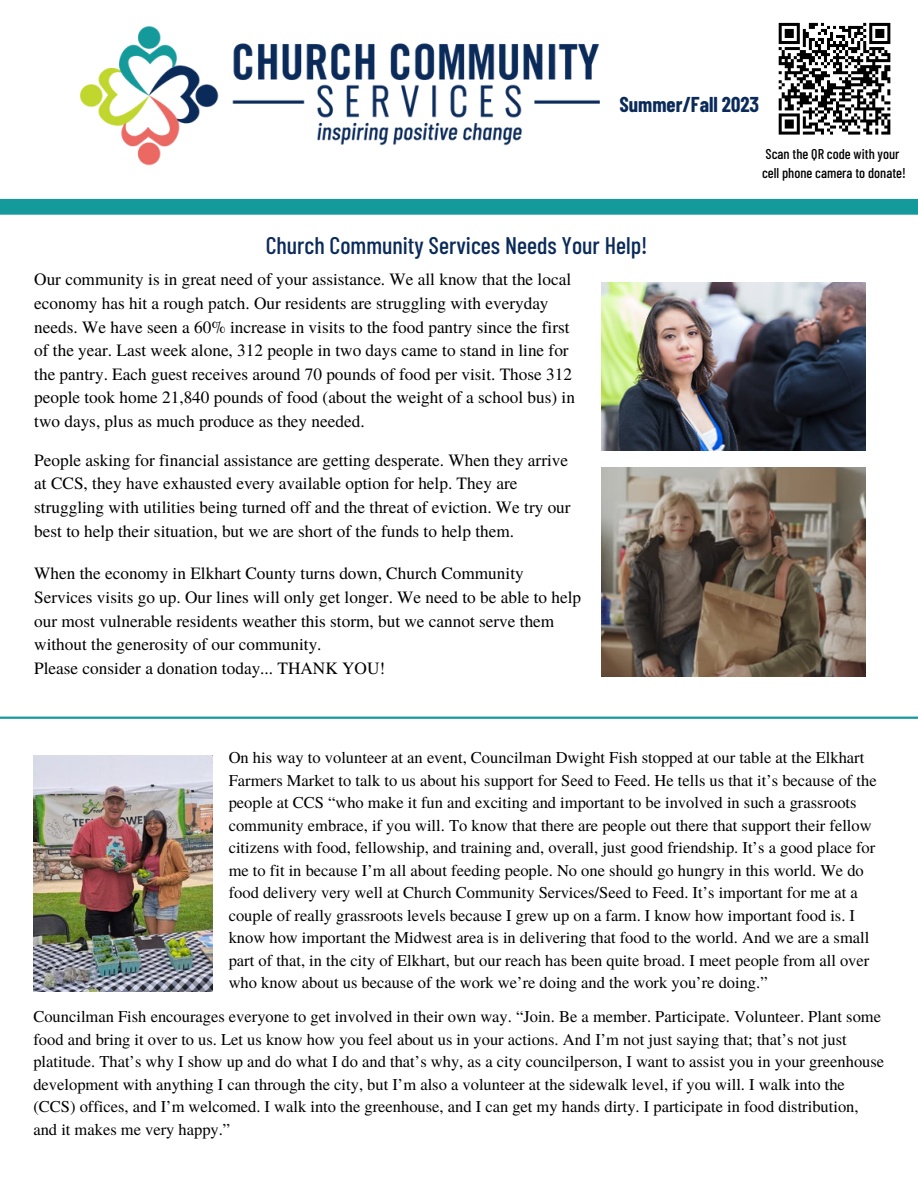
<style>
.page{position:relative;width:918px;height:1188px;background:#fff}
.page>*{position:absolute;margin:0;border:0;box-sizing:border-box;transform-origin:0 0}
.t1{font:500 24px "Barlow Condensed";color:#0a2a59}
.t2{font:700 21px "Barlow Condensed";color:#0a2a59}
.t3{font:17.25px/23.7px "Te X Gyre Termes";color:#000}
.t4{font:16.5px/22.5px "Te X Gyre Termes";color:#000}
.t5{font:500 14.1px "Barlow Condensed";color:#000}
</style>
<div class="page">
<img style="left:80px;top:26px;width:520px;height:140px">
<div style="left:0;top:199px;width:918px;height:16px;background:#149a9a"></div>
<svg style="left:778px;top:22px;width:113px;height:113px"></svg>
<img style="left:602px;top:468px;width:264px;height:209px">
<img style="left:602px;top:282px;width:264px;height:169px">
<img style="left:33px;top:755px;width:179px;height:236px">
<hr style="left:0;top:717px;width:918px;height:2px;background:#149a9a">
<p class="t2" style="left:619px;top:91px;width:141px">Summer/Fall 2023</p>
<p class="t1" style="left:266px;top:230px;width:383px">Church Community Services Needs Your Help!</p>
<p class="t3" style="left:34px;top:267px;width:542px">Our community is in great need of your assistance. We all know that the local economy has hit a rough patch. Our residents are struggling with everyday needs. We have seen a 60% increase in visits to the food pantry since the first of the year. Last week alone, 312 people in two days came to stand in line for the pantry. Each guest receives around 70 pounds of food per visit. Those 312 people took home 21,840 pounds of food (about the weight of a school bus) in two days, plus as much produce as they needed.</p>
<p class="t3" style="left:34px;top:447px;width:538px">People asking for financial assistance are getting desperate. When they arrive at CCS, they have exhausted every available option for help. They are struggling with utilities being turned off and the threat of eviction. We try our best to help their situation, but we are short of the funds to help them.</p>
<p class="t3" style="left:34px;top:561px;width:548px">When the economy in Elkhart County turns down, Church Community Services visits go up. Our lines will only get longer. We need to be able to help our most vulnerable residents weather this storm, but we cannot serve them without the generosity of our community.</p>
<p class="t3" style="left:34px;top:655px;width:353px">Please consider a donation today... THANK YOU!</p>
<p class="t5" style="left:766px;top:145px;width:135px">Scan the QR code with your</p>
<p class="t5" style="left:762px;top:164px;width:145px">cell phone camera to donate!</p>
<p class="t4" style="left:229px;top:745px;width:650px">On his way to volunteer at an event, Councilman Dwight Fish stopped at our table at the Elkhart Farmers Market to talk to us about his support for Seed to Feed. He tells us that it’s because of the people at CCS “who make it fun and exciting and important to be involved in such a grassroots community embrace, if you will. To know that there are people out there that support their fellow citizens with food, fellowship, and training and, overall, just good friendship. It’s a good place for me to fit in because I’m all about feeding people. No one should go hungry in this world. We do food delivery very well at Church Community Services/Seed to Feed. It’s important for me at a couple of really grassroots levels because I grew up on a farm. I know how important food is. I know how important the Midwest area is in delivering that food to the world. And we are a small part of that, in the city of Elkhart, but our reach has been quite broad. I meet people from all over who know about us because of the work we’re doing and the work you’re doing.”</p>
<p class="t4" style="left:33px;top:1005px;width:852px">Councilman Fish encourages everyone to get involved in their own way. “Join. Be a member. Participate. Volunteer. Plant some food and bring it over to us. Let us know how you feel about us in your actions. And I’m not just saying that; that’s not just platitude. That’s why I show up and do what I do and that’s why, as a city councilperson, I want to assist you in your greenhouse development with anything I can through the city, but I’m also a volunteer at the sidewalk level, if you will. I walk into the (CCS) offices, and I’m welcomed. I walk into the greenhouse, and I can get my hands dirty. I participate in food distribution, and it makes me very happy.”</p>
</div>
